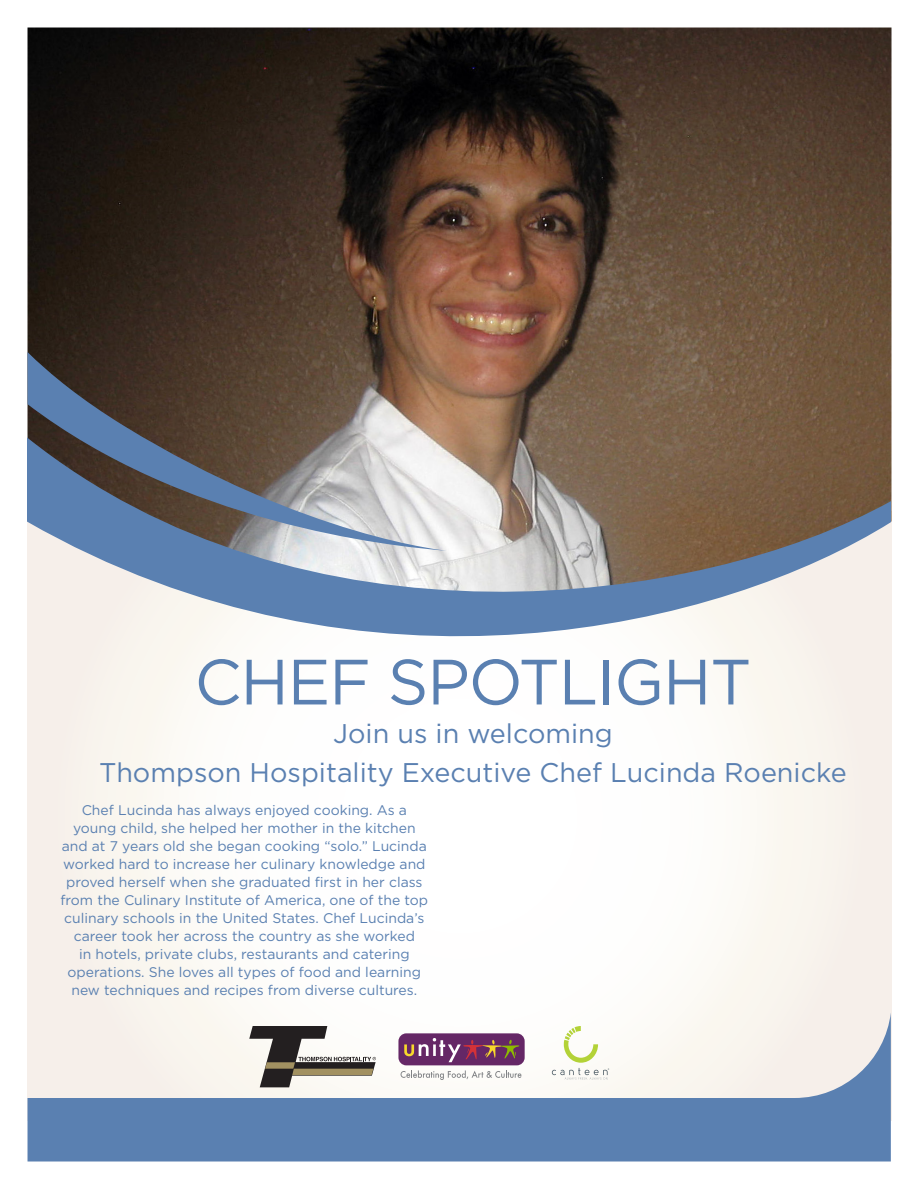
<style>
.page{position:relative;width:918px;height:1188px;background:#fff}
.page>*{position:absolute;margin:0;border:0;box-sizing:border-box;transform-origin:0 0}
.t1{font:63.9px "Gotham";letter-spacing:-.02em;color:#5a80b1}
.t2{font:27px "Gotham";color:#5a80b1}
.t3{font:13.95px/18px "Gotham";color:#5a80b1;text-align:center}
</style>
<div class="page">
<div style="left:28px;top:511px;width:864px;height:609px;background:linear-gradient(to right,#fcfaf7,#fcfaf7)"></div>
<img style="left:28px;top:28px;width:864px;height:583px">
<svg style="left:28px;top:1012px;width:863px;height:150px"></svg>
<svg style="left:27px;top:437px;width:864px;height:278px"></svg>
<svg style="left:28px;top:352px;width:420px;height:199px;background:#747478"></svg>
<svg style="left:401px;top:1070px;width:120px;height:10px"></svg>
<div style="left:398px;top:1033px;width:127px;height:32px;background:#652766;border-radius:8px"></div>
<svg style="left:404px;top:1038px;width:115px;height:24px"></svg>
<svg style="left:249px;top:1026px;width:127px;height:61px"></svg>
<svg style="left:552px;top:1026px;width:57px;height:54px"></svg>
<p class="t1" style="left:194px;top:647px;width:559px">CHEF SPOTLIGHT</p>
<p class="t2" style="left:333px;top:719px;width:281px">Join us in welcoming</p>
<p class="t2" style="left:99px;top:758px;width:749px">Thompson Hospitality Executive Chef Lucinda Roenicke</p>
<p class="t3" style="left:60px;top:801px;width:369px">Chef Lucinda has always enjoyed cooking. As a young child, she helped her mother in the kitchen and at 7 years old she began cooking “solo.” Lucinda worked hard to increase her culinary knowledge and proved herself when she graduated first in her class from the Culinary Institute of America, one of the top culinary schools in the United States. Chef Lucinda’s career took her across the country as she worked<br>in hotels, private clubs, restaurants and catering operations. She loves all types of food and learning new techniques and recipes from diverse cultures.</p>
</div>
